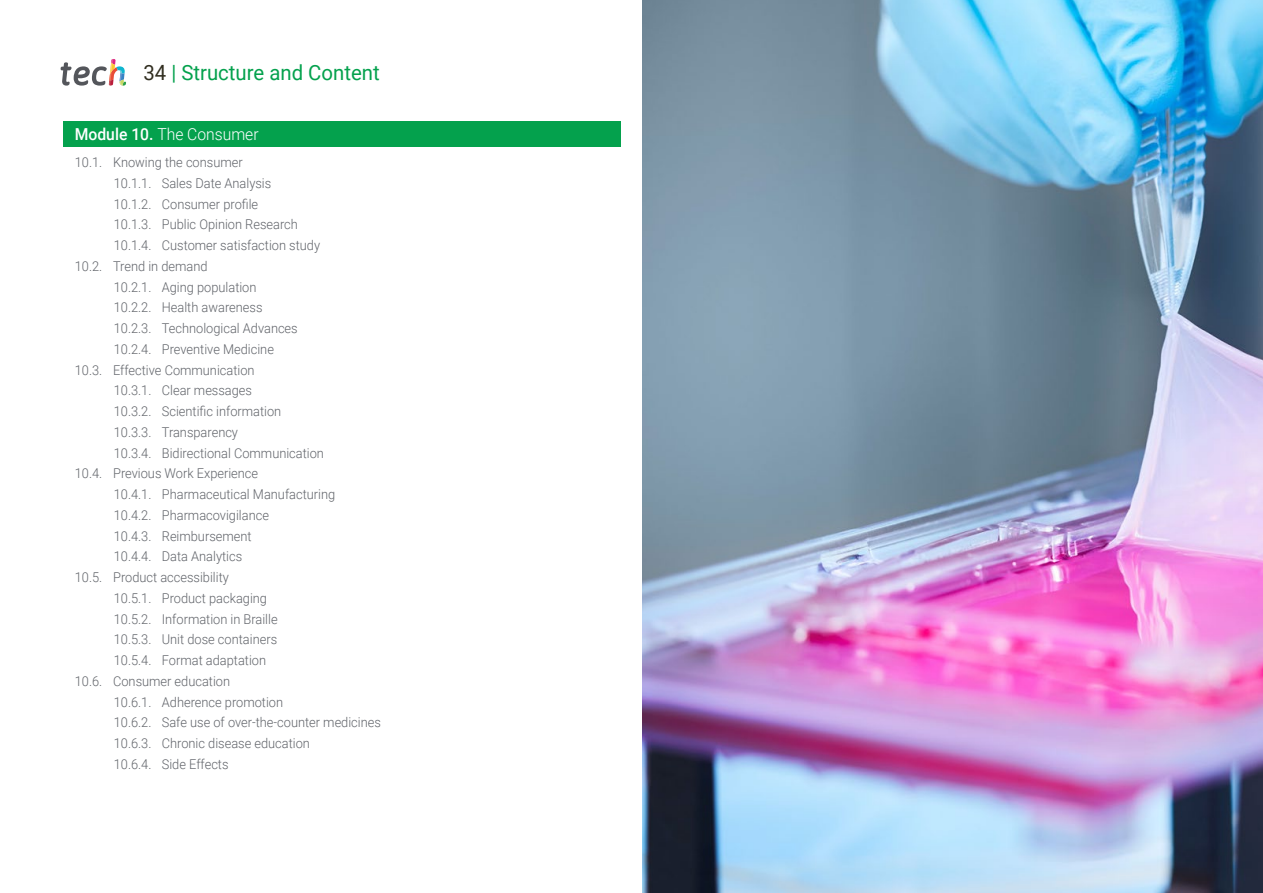
<style>
.page{position:relative;width:1263px;height:893px;background:#fff}
.page>*{position:absolute;margin:0;border:0;box-sizing:border-box;transform-origin:0 0}
.t1{font:21px "Roboto";color:#04a14d}
.t2{font:300 16.5px "Roboto";color:#fff;scale:.95 1}
.t3{font:300 13.5px "Roboto";color:#61646a;scale:.95 1}
.s1{color:#312e20}
.s2{font-weight:500}
</style>
<div class="page">
<svg style="left:61px;top:59px;width:65px;height:27px"></svg>
<img style="left:642px;top:0;width:621px;height:893px">
<div style="left:64px;top:121px;width:557px;height:25px;background:#04a14d"></div>
<h1 class="t1" style="left:144px;top:57px;width:238px"><span class="s1">34</span> | Structure and Content</h1>
<p class="t2" style="left:75px;top:123px;width:195px"><span class="s2">Module 10.</span> The Consumer</p>
<p class="t3" style="left:75px;top:153px;width:178px">10.1. Knowing the consumer</p>
<p class="t3" style="left:114px;top:174px;width:167px">10.1.1. Sales Date Analysis</p>
<p class="t3" style="left:114px;top:194px;width:153px">10.1.2. Consumer profile</p>
<p class="t3" style="left:114px;top:215px;width:195px">10.1.3. Public Opinion Research</p>
<p class="t3" style="left:114px;top:236px;width:219px">10.1.4. Customer satisfaction study</p>
<p class="t3" style="left:75px;top:257px;width:141px">10.2. Trend in demand</p>
<p class="t3" style="left:114px;top:277px;width:152px">10.2.1. Aging population</p>
<p class="t3" style="left:114px;top:298px;width:158px">10.2.2. Health awareness</p>
<p class="t3" style="left:114px;top:319px;width:195px">10.2.3. Technological Advances</p>
<p class="t3" style="left:114px;top:340px;width:170px">10.2.4. Preventive Medicine</p>
<p class="t3" style="left:75px;top:360px;width:191px">10.3. Effective Communication</p>
<p class="t3" style="left:114px;top:381px;width:147px">10.3.1. Clear messages</p>
<p class="t3" style="left:114px;top:402px;width:178px">10.3.2. Scientific information</p>
<p class="t3" style="left:114px;top:423px;width:132px">10.3.3. Transparency</p>
<p class="t3" style="left:114px;top:443px;width:223px">10.3.4. Bidirectional Communication</p>
<p class="t3" style="left:75px;top:464px;width:194px">10.4. Previous Work Experience</p>
<p class="t3" style="left:114px;top:485px;width:235px">10.4.1. Pharmaceutical Manufacturing</p>
<p class="t3" style="left:114px;top:506px;width:165px">10.4.2. Pharmacovigilance</p>
<p class="t3" style="left:114px;top:526px;width:146px">10.4.3. Reimbursement</p>
<p class="t3" style="left:114px;top:547px;width:137px">10.4.4. Data Analytics</p>
<p class="t3" style="left:75px;top:568px;width:164px">10.5. Product accessibility</p>
<p class="t3" style="left:114px;top:589px;width:163px">10.5.1. Product packaging</p>
<p class="t3" style="left:114px;top:609px;width:174px">10.5.2. Information in Braille</p>
<p class="t3" style="left:114px;top:630px;width:173px">10.5.3. Unit dose containers</p>
<p class="t3" style="left:114px;top:651px;width:162px">10.5.4. Format adaptation</p>
<p class="t3" style="left:75px;top:672px;width:165px">10.6. Consumer education</p>
<p class="t3" style="left:114px;top:692px;width:180px">10.6.1. Adherence promotion</p>
<p class="t3" style="left:114px;top:713px;width:283px">10.6.2. Safe use of over-the-counter medicines</p>
<p class="t3" style="left:114px;top:734px;width:208px">10.6.3. Chronic disease education</p>
<p class="t3" style="left:114px;top:755px;width:122px">10.6.4. Side Effects</p>
</div>
